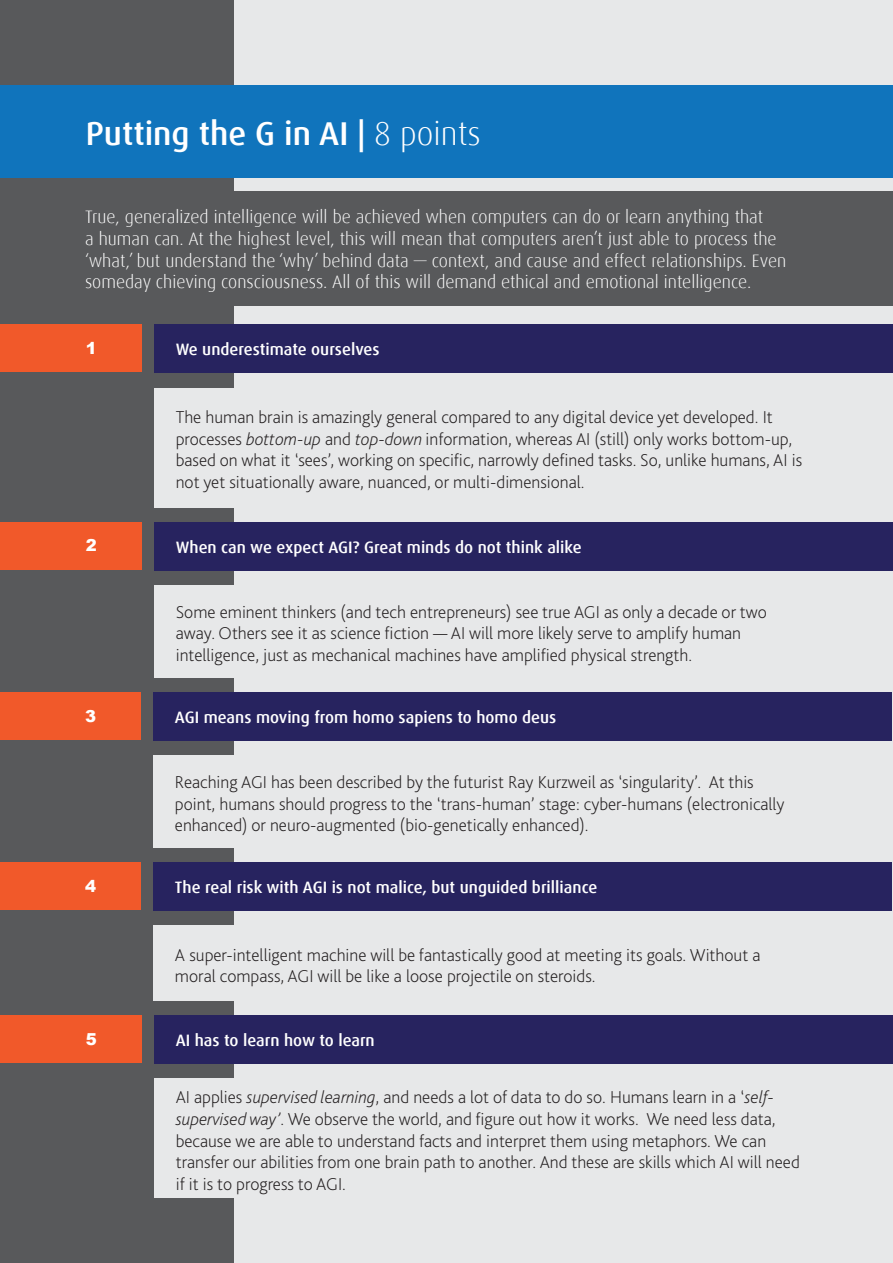
<style>
.page{position:relative;width:893px;height:1263px;background:#e7e8e9}
.page>*{position:absolute;margin:0;border:0;box-sizing:border-box;transform-origin:0 0}
.t1{font:500 33px "Dax";color:#fff}
.t2{font:200 18px/21.6px "Bliss 2";color:#231f20}
.t3{font:300 18px/21.6px "Dax";color:#fff}
.t4{font:500 16.5px "Dax";color:#fff}
.t5{font:900 16.5px "Arial";color:#fff}
.s1{font-weight:300}
.s2{font-style:italic}
</style>
<div class="page">
<div style="left:0;top:0;width:233px;height:1263px;background:#58595b"></div>
<div style="left:0;top:86px;width:893px;height:92px;background:#1074bc"></div>
<div style="left:0;top:325px;width:142px;height:47px;background:#f1592a"></div>
<div style="left:154px;top:325px;width:739px;height:48px;background:#27235f"></div>
<div style="left:154px;top:388px;width:652px;height:119px;background:#e7e8e9"></div>
<div style="left:85px;top:191px;width:808px;height:115px;background:#58595b"></div>
<div style="left:0;top:522px;width:142px;height:47px;background:#f1592a"></div>
<div style="left:154px;top:522px;width:739px;height:48px;background:#27235f"></div>
<div style="left:154px;top:585px;width:652px;height:92px;background:#e7e8e9"></div>
<div style="left:0;top:692px;width:141px;height:47px;background:#f1592a"></div>
<div style="left:154px;top:692px;width:738px;height:49px;background:#27235f"></div>
<div style="left:154px;top:755px;width:651px;height:92px;background:#e7e8e9"></div>
<div style="left:0;top:862px;width:141px;height:47px;background:#f1592a"></div>
<div style="left:154px;top:862px;width:738px;height:49px;background:#27235f"></div>
<div style="left:154px;top:926px;width:651px;height:75px;background:#e7e8e9"></div>
<div style="left:0;top:1016px;width:142px;height:47px;background:#f1592a"></div>
<div style="left:154px;top:1016px;width:739px;height:48px;background:#27235f"></div>
<div style="left:154px;top:1079px;width:652px;height:119px;background:#e7e8e9"></div>
<h1 class="t1" style="left:86px;top:115px;width:397px">Putting the G in AI | <span class="s1">8 points</span></h1>
<p class="t3" style="left:85px;top:207px;width:703px">True, generalized intelligence will be achieved when computers can do or learn anything that<br>a human can. At the highest level, this will mean that computers aren’t just able to process the ‘what,’ but understand the ‘why’ behind data — context, and cause and effect relationships. Even someday chieving consciousness. All of this will demand ethical and emotional intelligence.</p>
<p class="t5" style="left:86px;top:336px;width:13px">1</p>
<p class="t4" style="left:176px;top:340px;width:205px">We underestimate ourselves</p>
<p class="t2" style="left:176px;top:406px;width:628px">The human brain is amazingly general compared to any digital device yet developed. It processes <span class="s2">bottom-up</span> and <span class="s2">top-down</span> information, whereas AI (still) only works bottom-up, based on what it ‘sees’, working on specific, narrowly defined tasks. So, unlike humans, AI is not yet situationally aware, nuanced, or multi-dimensional.</p>
<p class="t5" style="left:86px;top:534px;width:13px">2</p>
<p class="t4" style="left:176px;top:538px;width:408px">When can we expect AGI? Great minds do not think alike</p>
<p class="t2" style="left:176px;top:600px;width:593px">Some eminent thinkers (and tech entrepreneurs) see true AGI as only a decade or two away. Others see it as science fiction — AI will more likely serve to amplify human intelligence, just as mechanical machines have amplified physical strength.</p>
<p class="t5" style="left:85px;top:704px;width:13px">3</p>
<p class="t4" style="left:175px;top:708px;width:383px">AGI means moving from homo sapiens to homo deus</p>
<p class="t2" style="left:175px;top:771px;width:611px">Reaching AGI has been described by the futurist Ray Kurzweil as ‘singularity’. At this point, humans should progress to the ‘trans-human’ stage: cyber-humans (electronically enhanced) or neuro-augmented (bio-genetically enhanced).</p>
<p class="t5" style="left:85px;top:874px;width:13px">4</p>
<p class="t4" style="left:175px;top:878px;width:424px">The real risk with AGI is not malice, but unguided brilliance</p>
<p class="t2" style="left:175px;top:943px;width:587px">A super-intelligent machine will be fantastically good at meeting its goals. Without a moral compass, AGI will be like a loose projectile on steroids.</p>
<p class="t5" style="left:86px;top:1027px;width:13px">5</p>
<p class="t4" style="left:176px;top:1031px;width:201px">AI has to learn how to learn</p>
<p class="t2" style="left:176px;top:1086px;width:626px">AI applies <span class="s2">supervised learning</span>, and needs a lot of data to do so. Humans learn in a ‘<span class="s2">self&shy;supervised way’</span>. We observe the world, and figure out how it works. We need less data, because we are able to understand facts and interpret them using metaphors. We can transfer our abilities from one brain path to another. And these are skills which AI will need if it is to progress to AGI.</p>
</div>
